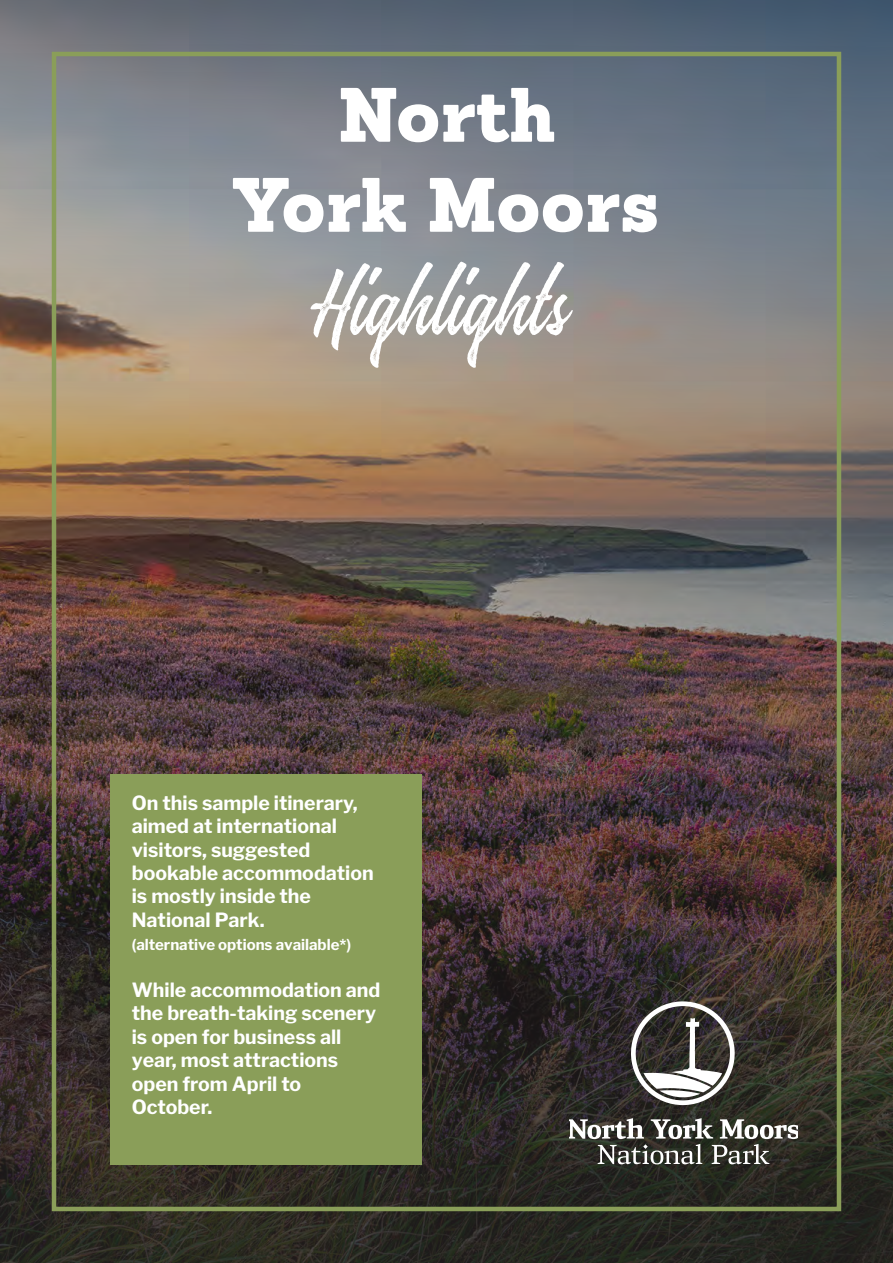
<style>
.page{position:relative;width:893px;height:1263px;background:#fff}
.page>*{position:absolute;margin:0;border:0;box-sizing:border-box;transform-origin:0 0}
.t1{font:106.5px "Quentine Stamp Typeface";color:#fff}
.t2{font:900 75px "Sanchez";color:#fff}
.t3{font:700 19.5px "Libre Franklin";color:#fff}
.t4{font:700 15px "Libre Franklin";color:#fff}
</style>
<div class="page">
<img style="left:0;top:0;width:893px;height:1263px">
<div style="left:52px;top:52px;width:789px;height:1159px;border:4px solid #8a9e59"></div>
<div style="left:111px;top:774px;width:311px;height:390px;background:#8a9e59"></div>
<svg style="left:570px;top:1118px;width:227px;height:46px"></svg>
<svg style="left:630px;top:1001px;width:105px;height:104px"></svg>
<p class="t2" style="left:338px;top:63px;width:219px">North</p>
<p class="t2" style="left:234px;top:153px;width:427px">York Moors</p>
<p class="t1" style="left:313px;top:239px;width:259px">Highlights</p>
<p class="t3" style="left:132px;top:791px;width:227px">On this sample itinerary,</p>
<p class="t3" style="left:132px;top:814px;width:207px">aimed at international</p>
<p class="t3" style="left:132px;top:838px;width:180px">visitors, suggested</p>
<p class="t3" style="left:132px;top:861px;width:243px">bookable accommodation</p>
<p class="t3" style="left:132px;top:885px;width:181px">is mostly inside the</p>
<p class="t3" style="left:132px;top:908px;width:134px">National Park.</p>
<p class="t4" style="left:132px;top:936px;width:221px">(alternative options available*)</p>
<p class="t3" style="left:132px;top:978px;width:250px">While accommodation and</p>
<p class="t3" style="left:132px;top:1002px;width:246px">the breath-taking scenery</p>
<p class="t3" style="left:132px;top:1025px;width:211px">is open for business all</p>
<p class="t3" style="left:132px;top:1048px;width:208px">year, most attractions</p>
<p class="t3" style="left:132px;top:1072px;width:171px">open from April to</p>
<p class="t3" style="left:132px;top:1095px;width:82px">October.</p>
</div>
